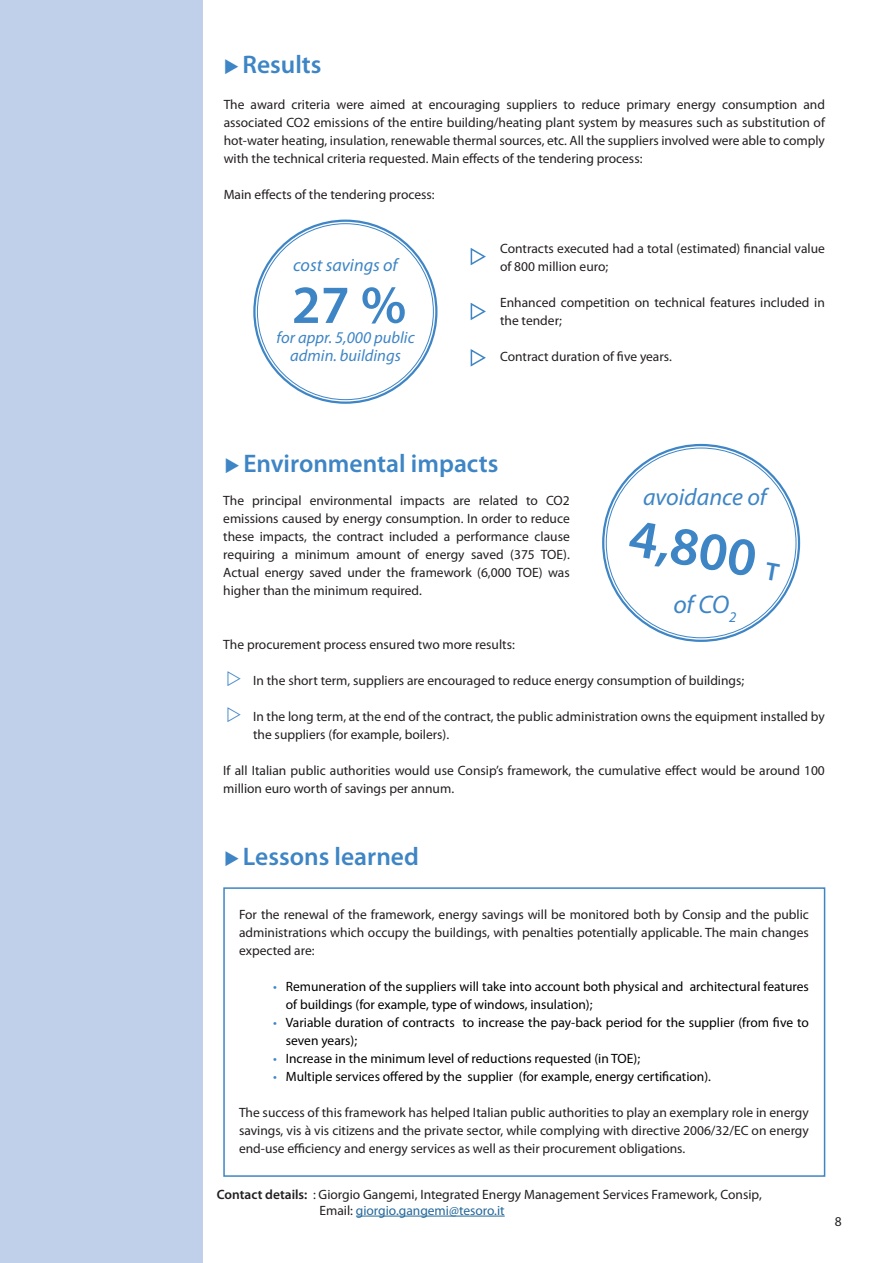
<style>
.page{position:relative;width:893px;height:1263px;background:#fff}
.page>*{position:absolute;margin:0;border:0;box-sizing:border-box;transform-origin:0 0}
.t1{font:600 54px "Myriad Pro";color:#3e85c5}
.t2{font:600 25.5px "Myriad Pro";color:#3e85c5}
.t3{font:italic 25.5px "Myriad Pro";color:#3e85c5}
.t4{font:italic 24px "Myriad Pro";color:#3e85c5}
.t5{font:italic 18px "Myriad Pro";color:#3e85c5}
.t6{font:italic 16.5px "Myriad Pro";color:#3e85c5}
.t7{font:13.5px/18px "Myriad Pro";color:#231f20}
.t8{font:13.5px/18px "Myriad Pro";color:#000}
.s1{font-size:25.5px}
.s2{color:#3e85c5}
.s3{font-weight:600}
.s4{color:#25689a}
</style>
<div class="page">
<hr style="left:356px;top:1216px;width:149px;height:1px;background:#25689a">
<div style="left:223px;top:887px;width:602px;height:290px;border:2px solid #3e85c5"></div>
<div style="left:0;top:0;width:202px;height:1263px;background:#c0d0ea"></div>
<svg style="left:470px;top:248px;width:16px;height:18px"></svg>
<svg style="left:470px;top:302px;width:16px;height:19px"></svg>
<svg style="left:470px;top:349px;width:16px;height:18px"></svg>
<h2 class="t2" style="left:224px;top:48px;width:99px">◆ Results</h2>
<p class="t7" style="left:224px;top:96px;width:603px;text-align:justify">The award criteria were aimed at encouraging suppliers to reduce primary energy consumption and associated CO2 emissions of the entire building/heating plant system by measures such as substitution of hot-water heating, insulation, renewable thermal sources, etc. All the suppliers involved were able to comply with the technical criteria requested. Main effects of the tendering process:</p>
<p class="t7" style="left:224px;top:186px;width:213px">Main effects of the tendering process:</p>
<h3 class="t5" style="left:293px;top:254px;width:106px">cost savings of</h3>
<h1 class="t1" style="left:292px;top:270px;width:116px">27 %</h1>
<p class="t6" style="left:290px;top:346px;width:112px">admin. buildings</p>
<p class="t6" style="left:277px;top:328px;width:140px">for appr. 5,000 public</p>
<p class="t7" style="left:500px;top:240px;width:326px">Contracts executed had a total (estimated) financial value of 800 million euro;</p>
<p class="t7" style="left:500px;top:294px;width:326px">Enhanced competition on technical features included in the tender;</p>
<p class="t7" style="left:500px;top:348px;width:173px">Contract duration of five years.</p>
<h2 class="t2" style="left:225px;top:447px;width:275px">◆ Environmental impacts</h2>
<p class="t7" style="left:223px;top:492px;width:348px;text-align:justify">The principal environmental impacts are related to CO2 emissions caused by energy consumption. In order to reduce these impacts, the contract included a performance clause requiring a minimum amount of energy saved (375 TOE).<br>Actual energy saved under the framework (6,000 TOE) was higher than the minimum required.</p>
<h3 class="t4" style="left:643px;top:482px;width:125px">avoidance of</h3>
<h1 class="t1" style="left:636px;top:503px;width:155px;rotate:10deg">4,800 <span class="s1">T</span></h1>
<h2 class="t3" style="left:673px;top:589px;width:65px">of CO<sub>2</sub></h2>
<p class="t7" style="left:223px;top:636px;width:293px">The procurement process ensured two more results:</p>
<p class="t7" style="left:253px;top:672px;width:493px">In the short term, suppliers are encouraged to reduce energy consumption of buildings;</p>
<p class="t7" style="left:253px;top:708px;width:573px">In the long term, at the end of the contract, the public administration owns the equipment installed by the suppliers (for example, boilers).</p>
<p class="t7" style="left:223px;top:762px;width:603px">If all Italian public authorities would use Consip’s framework, the cumulative effect would be around 100 million euro worth of savings per annum.</p>
<h2 class="t2" style="left:224px;top:840px;width:196px">◆ Lessons learned</h2>
<p class="t7" style="left:239px;top:906px;width:571px;text-align:justify">For the renewal of the framework, energy savings will be monitored both by Consip and the public administrations which occupy the buildings, with penalties potentially applicable. The main changes expected are:</p>
<p class="t8" style="left:286px;top:978px;width:525px;text-indent:-13px"><span class="s2">•</span> Remuneration of the suppliers will take into account both physical and architectural features of buildings (for example, type of windows, insulation);</p>
<p class="t8" style="left:286px;top:1014px;width:524px;text-indent:-13px"><span class="s2">•</span> Variable duration of contracts to increase the pay-back period for the supplier (from five to seven years);</p>
<p class="t8" style="left:273px;top:1050px;width:369px"><span class="s2">•</span> Increase in the minimum level of reductions requested (in TOE);</p>
<p class="t8" style="left:273px;top:1068px;width:439px"><span class="s2">•</span> Multiple services offered by the supplier (for example, energy certification).</p>
<p class="t7" style="left:239px;top:1104px;width:571px;text-align:justify">The success of this framework has helped Italian public authorities to play an exemplary role in energy savings, vis à vis citizens and the private sector, while complying with directive 2006/32/EC on energy end-use efficiency and energy services as well as their procurement obligations.</p>
<p class="t7" style="left:320px;top:1186px;width:444px;line-height:16.2px;text-indent:-103px"><span class="s3">Contact details:</span> : Giorgio Gangemi, Integrated Energy Management Services Framework, Consip,<br>Email: <span class="s4">giorgio.gangemi@tesoro.it</span></p>
<p class="t7" style="left:835px;top:1212px;width:8px">8</p>
</div>
